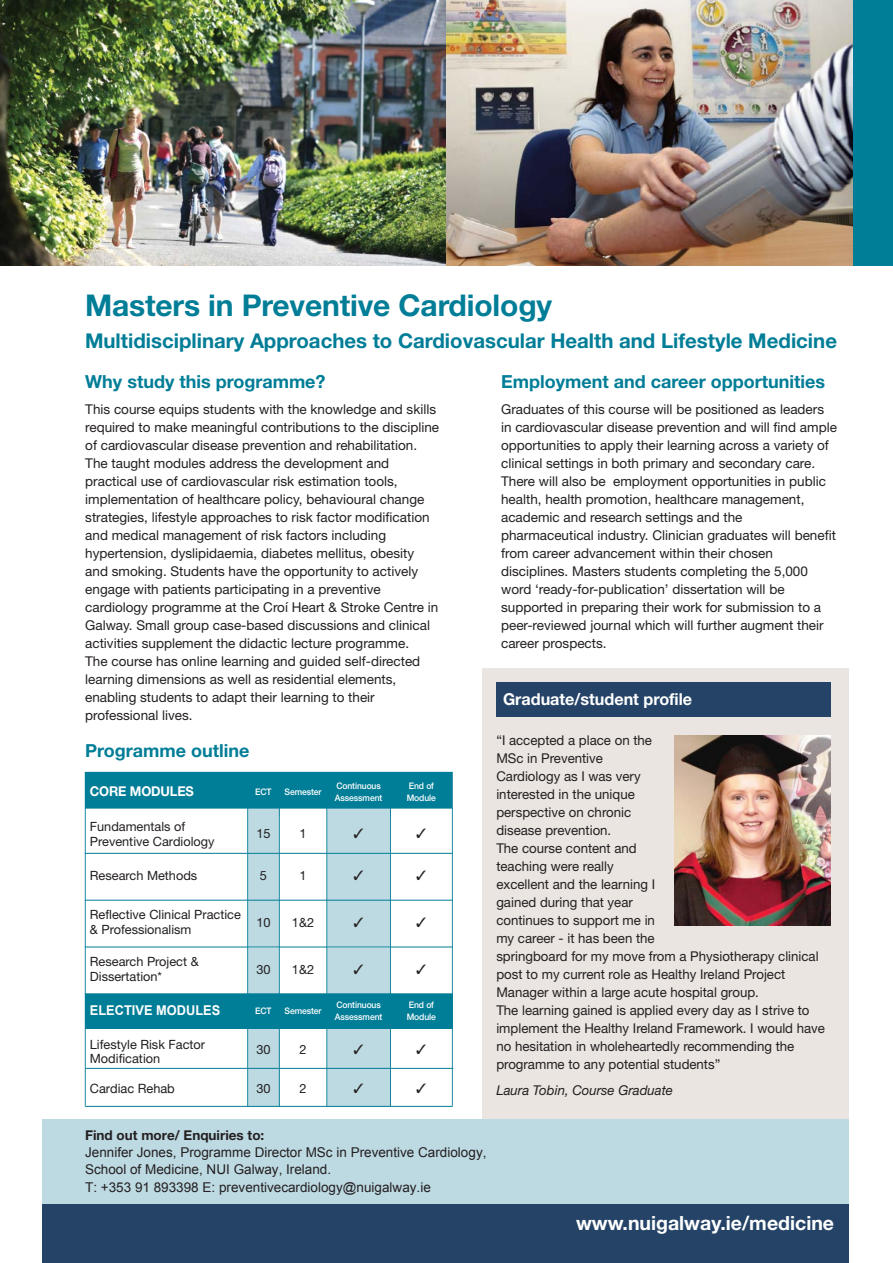
<style>
.page{position:relative;width:893px;height:1263px;background:#fff}
.page>*{position:absolute;margin:0;border:0;box-sizing:border-box;transform-origin:0 0}
.t1{font:700 30px "Helvetica Neue LT";letter-spacing:-.005em;color:#007d97}
.t2{font:700 20.4px "Helvetica Neue LT";color:#007d97}
.t3{font:700 19.5px "Helvetica Neue LT";color:#fff}
.t4{font:700 18px "Helvetica Neue LT";color:#007d97}
.t5{font:700 16.5px "Helvetica Neue LT";color:#fff}
.t6{font:13.5px/18px "Helvetica Neue LT";color:#231f20}
.t7{font:13.5px/17.2px "Arial";color:#231f20}
.t8{font:italic 13.5px "Helvetica Neue LT";color:#231f20}
.t9{font:700 13.5px "Helvetica Neue LT";color:#231f20}
.t10{font:700 13.5px "Arial";color:#fff;scale:.95 1}
.t11{font:700 13.5px "Helvetica Neue LT";letter-spacing:-.01em;color:#fff;scale:.95 1}
.t12{font:12.75px/15px "Helvetica Neue LT";color:#231f20}
.t13{font:12.75px "Helvetica Neue";color:#231f20}
.t14{font:500 9px/12px "Helvetica Neue LT";letter-spacing:-.01em;color:#fff;scale:.95 1}
</style>
<div class="page">
<div style="left:483px;top:669px;width:366px;height:452px;background:#eae5e1"></div>
<div style="left:496px;top:682px;width:335px;height:35px;background:#244367"></div>
<img style="left:0;top:0;width:446px;height:266px">
<img style="left:446px;top:0;width:408px;height:266px">
<div style="left:43px;top:1119px;width:806px;height:86px;background:#bdd9e2"></div>
<div style="left:854px;top:0;width:39px;height:266px;background:#007d97"></div>
<div style="left:43px;top:1204px;width:806px;height:59px;background:#244367"></div>
<div style="left:85px;top:773px;width:367px;height:35px;background:#007d97"></div>
<div style="left:248px;top:808px;width:31px;height:45px;background:#bdd9e2"></div>
<div style="left:327px;top:808px;width:63px;height:45px;background:#bdd9e2"></div>
<div style="left:248px;top:853px;width:31px;height:47px;background:#bdd9e2"></div>
<div style="left:327px;top:853px;width:63px;height:47px;background:#bdd9e2"></div>
<div style="left:248px;top:900px;width:31px;height:47px;background:#bdd9e2"></div>
<div style="left:327px;top:900px;width:63px;height:47px;background:#bdd9e2"></div>
<div style="left:248px;top:948px;width:31px;height:158px;background:#bdd9e2"></div>
<div style="left:327px;top:948px;width:63px;height:158px;background:#bdd9e2"></div>
<hr style="left:85px;top:772px;width:1px;height:334px;background:#007d97">
<hr style="left:247px;top:772px;width:1px;height:334px;background:#007d97">
<hr style="left:279px;top:772px;width:1px;height:334px;background:#007d97">
<hr style="left:326px;top:772px;width:1px;height:334px;background:#007d97">
<hr style="left:390px;top:772px;width:1px;height:334px;background:#007d97">
<hr style="left:452px;top:772px;width:1px;height:334px;background:#007d97">
<hr style="left:85px;top:772px;width:368px;height:1px;background:#007d97">
<hr style="left:85px;top:808px;width:368px;height:1px;background:#007d97">
<hr style="left:85px;top:853px;width:368px;height:1px;background:#007d97">
<hr style="left:85px;top:900px;width:368px;height:1px;background:#007d97">
<hr style="left:85px;top:947px;width:368px;height:1px;background:#007d97">
<hr style="left:85px;top:993px;width:368px;height:1px;background:#007d97">
<hr style="left:85px;top:1068px;width:368px;height:1px;background:#007d97">
<img style="left:674px;top:735px;width:157px;height:191px">
<hr style="left:85px;top:1106px;width:368px;height:1px;background:#007d97">
<div style="left:85px;top:994px;width:367px;height:34px;background:#007d97"></div>
<h1 class="t1" style="left:85px;top:295px;width:469px">Masters in Preventive Cardiology</h1>
<h2 class="t2" style="left:85px;top:333px;width:753px">Multidisciplinary Approaches to Cardiovascular Health and Lifestyle Medicine</h2>
<h3 class="t4" style="left:85px;top:375px;width:242px">Why study this programme?</h3>
<p class="t6" style="left:85px;top:402px;width:355px">This course equips students with the knowledge and skills required to make meaningful contributions to the discipline of cardiovascular disease prevention and rehabilitation.<br>The taught modules address the development and practical use of cardiovascular risk estimation tools, implementation of healthcare policy, behavioural change strategies, lifestyle approaches to risk factor modification and medical management of risk factors including hypertension, dyslipidaemia, diabetes mellitus, obesity and smoking. Students have the opportunity to actively engage with patients participating in a preventive cardiology programme at the Croí Heart &amp; Stroke Centre in Galway. Small group case-based discussions and clinical activities supplement the didactic lecture programme.<br>The course has online learning and guided self-directed learning dimensions as well as residential elements, enabling students to adapt their learning to their professional lives.</p>
<h3 class="t4" style="left:85px;top:744px;width:166px">Programme outline</h3>
<h3 class="t4" style="left:501px;top:375px;width:325px">Employment and career opportunities</h3>
<p class="t6" style="left:501px;top:402px;width:337px">Graduates of this course will be positioned as leaders in cardiovascular disease prevention and will find ample opportunities to apply their learning across a variety of clinical settings in both primary and secondary care.<br>There will also be employment opportunities in public health, health promotion, healthcare management, academic and research settings and the pharmaceutical industry. Clinician graduates will benefit from career advancement within their chosen disciplines. Masters students completing the 5,000 word ‘ready-for-publication’ dissertation will be supported in preparing their work for submission to a peer-reviewed journal which will further augment their career prospects.</p>
<p class="t5" style="left:503px;top:693px;width:191px">Graduate/student profile</p>
<p class="t6" style="left:496px;top:732px;width:330px">“I accepted a place on the<br>MSc in Preventive<br>Cardiology as I was very<br>interested in the unique<br>perspective on chronic<br>disease prevention.<br>The course content and<br>teaching were really<br>excellent and the learning I<br>gained during that year<br>continues to support me in<br>my career - it has been the<br>springboard for my move from a Physiotherapy clinical post to my current role as Healthy Ireland Project<br>Manager within a large acute hospital group.<br>The learning gained is applied every day as I strive to implement the Healthy Ireland Framework. I would have no hesitation in wholeheartedly recommending the programme to any potential students”</p>
<p class="t8" style="left:496px;top:1085px;width:178px">Laura Tobin, Course Graduate</p>
<p class="t11" style="left:90px;top:787px;width:111px">CORE MODULES</p>
<p class="t14" style="left:255px;top:787px;width:19px">ECT</p>
<p class="t14" style="left:285px;top:787px;width:40px">Semester</p>
<p class="t14" style="left:335px;top:781px;width:51px">Continuous<br>Assessment</p>
<p class="t14" style="left:407px;top:781px;width:32px">End of<br>Module</p>
<p class="t12" style="left:90px;top:820px;width:126px">Fundamentals of<br>Preventive Cardiology</p>
<p class="t12" style="left:256px;top:827px;width:16px">15</p>
<p class="t12" style="left:300px;top:827px;width:9px">1</p>
<p class="t12" style="left:90px;top:869px;width:109px">Research Methods</p>
<p class="t12" style="left:260px;top:869px;width:9px">5</p>
<p class="t12" style="left:300px;top:869px;width:9px">1</p>
<p class="t12" style="left:90px;top:909px;width:153px">Reflective Clinical Practice &amp; Professionalism</p>
<p class="t12" style="left:256px;top:916px;width:16px">10</p>
<p class="t12" style="left:292px;top:916px;width:24px">1&amp;2</p>
<p class="t12" style="left:90px;top:955px;width:110px">Research Project &amp;<br>Dissertation*</p>
<p class="t12" style="left:256px;top:963px;width:16px">30</p>
<p class="t12" style="left:292px;top:963px;width:24px">1&amp;2</p>
<p class="t10" style="left:90px;top:1002px;width:139px">ELECTIVE MODULES</p>
<p class="t14" style="left:255px;top:1006px;width:19px">ECT</p>
<p class="t14" style="left:285px;top:1006px;width:40px">Semester</p>
<p class="t14" style="left:335px;top:1000px;width:51px">Continuous<br>Assessment</p>
<p class="t14" style="left:407px;top:1000px;width:32px">End of<br>Module</p>
<p class="t12" style="left:90px;top:1038px;width:117px;line-height:14.2px">Lifestyle Risk Factor<br>Modification</p>
<p class="t12" style="left:256px;top:1043px;width:16px">30</p>
<p class="t12" style="left:299px;top:1043px;width:9px">2</p>
<p class="t13" style="left:90px;top:1079px;width:87px">Cardiac Rehab</p>
<p class="t12" style="left:256px;top:1082px;width:16px">30</p>
<p class="t12" style="left:299px;top:1082px;width:9px">2</p>
<p class="t9" style="left:85px;top:1130px;width:181px">Find out more/ Enquiries to:</p>
<p class="t7" style="left:85px;top:1144px;width:403px">Jennifer Jones, Programme Director MSc in Preventive Cardiology,<br>School of Medicine, NUI Galway, Ireland.<br>T: +353 91 893398 E: preventivecardiology@nuigalway.ie</p>
<h3 class="t3" style="left:576px;top:1216px;width:260px">www.nuigalway.ie/medicine</h3>
</div>
